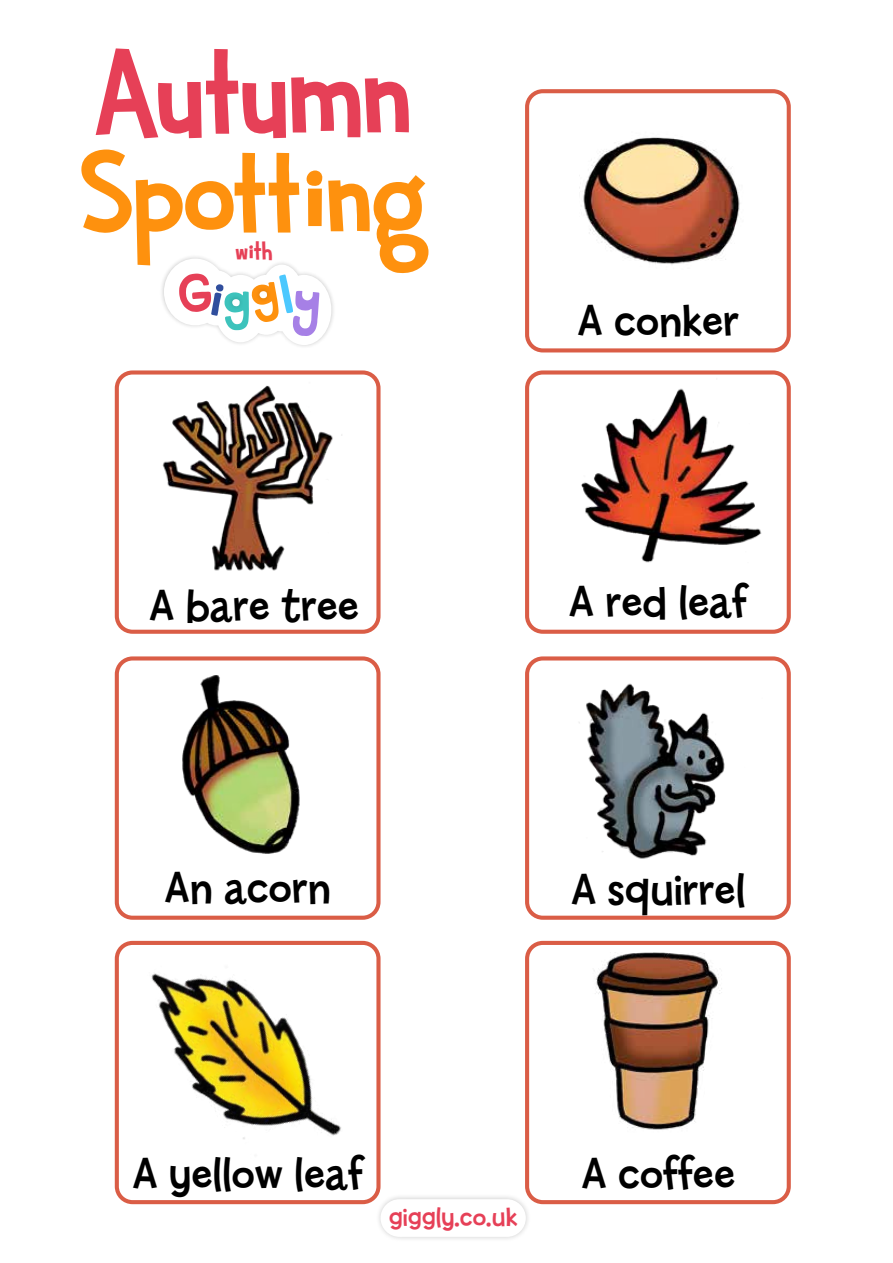
<style>
.page{position:relative;width:893px;height:1263px;background:#fff}
.page>*{position:absolute;margin:0;border:0;box-sizing:border-box;transform-origin:0 0}
.t1{font:700 135.45px "Milkman";color:#e64057}
.t2{font:700 127.35px "Milkman";color:#fe910e}
.t3{font:47.25px "Billy";color:#000}
.t4{font:700 29.55px "Milkman";color:#e64057}
.t5{font:27.75px "Billy";color:#e64057}
</style>
<div class="page">
<div style="left:115px;top:370px;width:266px;height:264px;border:4px solid #da5d46;border-radius:16px"></div>
<img style="left:162px;top:385px;width:180px;height:186px">
<div style="left:115px;top:656px;width:266px;height:264px;border:4px solid #da5d46;border-radius:16px"></div>
<img style="left:182px;top:675px;width:118px;height:179px">
<div style="left:525px;top:89px;width:266px;height:263px;border:4px solid #da5d46;border-radius:16px"></div>
<img style="left:556px;top:89px;width:204px;height:176px">
<div style="left:525px;top:370px;width:266px;height:264px;border:4px solid #da5d46;border-radius:16px"></div>
<img style="left:556px;top:370px;width:211px;height:193px">
<div style="left:525px;top:656px;width:266px;height:264px;border:4px solid #da5d46;border-radius:16px"></div>
<img style="left:579px;top:683px;width:146px;height:176px">
<div style="left:525px;top:941px;width:266px;height:263px;border:4px solid #da5d46;border-radius:16px"></div>
<img style="left:594px;top:952px;width:197px;height:212px">
<div style="left:115px;top:941px;width:266px;height:263px;border:4px solid #da5d46;border-radius:16px"></div>
<img style="left:151px;top:973px;width:190px;height:166px">
<div style="left:375px;top:1193px;width:156px;height:49px;background:#000;opacity:.2"></div>
<div style="left:381px;top:1199px;width:145px;height:38px;background:#fff;border-radius:19px"></div>
<svg style="left:164px;top:259px;width:167px;height:86px"></svg>
<h1 class="t1" style="left:96px;top:17px;width:319px">Autumn</h1>
<h2 class="t2" style="left:82px;top:123px;width:347px">Spotting</h2>
<p class="t4" style="left:236px;top:234px;width:38px">with</p>
<p class="t3" style="left:149px;top:579px;width:211px">A bare tree</p>
<p class="t3" style="left:164px;top:862px;width:168px">An acorn</p>
<p class="t3" style="left:577px;top:294px;width:163px">A conker</p>
<p class="t3" style="left:569px;top:576px;width:180px">A red leaf</p>
<p class="t3" style="left:571px;top:863px;width:176px">A squirrel</p>
<p class="t3" style="left:133px;top:1147px;width:232px">A yellow leaf</p>
<p class="t3" style="left:581px;top:1147px;width:155px">A coffee</p>
<p class="t5" style="left:389px;top:1201px;width:130px">giggly.co.uk</p>
</div>
